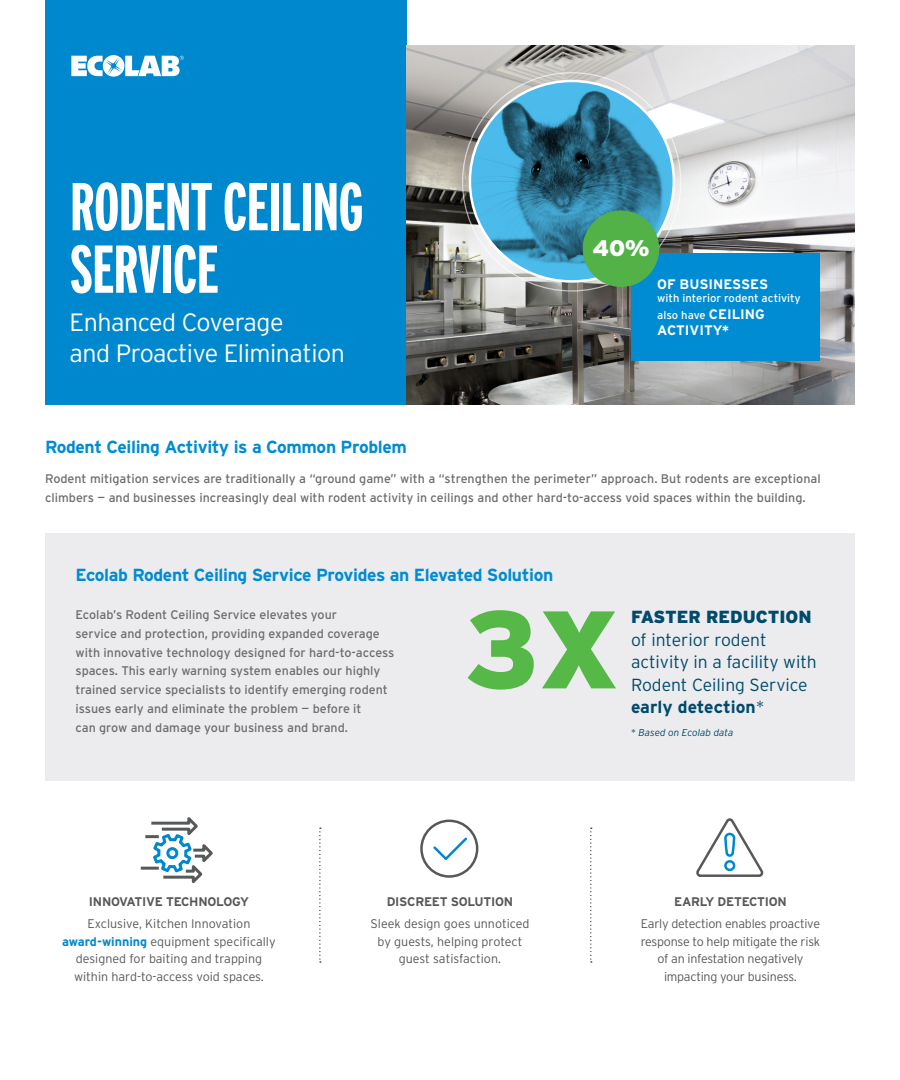
<style>
.page{position:relative;width:900px;height:1080px;background:#fff}
.page>*{position:absolute;margin:0;border:0;box-sizing:border-box;transform-origin:0 0}
.Heading_-_Level_2{font:900 110px "Interstate";color:#56b947}
.Heading_-_Level_2-2{font:700 extra-condensed 67.5px/62.5px "Interstate";letter-spacing:-.02em;color:#fff}
.Heading_-_Level_2-3{font:300 25px/31.2px "Interstate";letter-spacing:-.02em;color:#fff}
.Heading_-_Level_2-4{font:900 22.5px "Interstate";color:#fff}
.Heading_-_Level_2-5{font:700 17.5px "Interstate";letter-spacing:-.02em;color:#008cd2}
.Heading_-_Level_2-6{font:300 17.5px/22.5px "Interstate";color:#004b6c}
.Heading_-_Level_2-7{font:700 13.75px "Interstate";color:#fff}
.Heading_-_Level_2-8{font:12.5px/18.8px "Interstate";color:#6c6d70}
.Heading_-_Level_2-9{font:300 12.5px/17.5px "Interstate";letter-spacing:-.01em;color:#57585a;text-align:center}
.Heading_-_Level_2-10{font:11.25px/16.2px "Interstate";color:#fff}
.Heading_-_Level_2-11{font:italic 300 10px "Interstate";color:#004b6c}
.s1{font-weight:700;font-size:13.75px}
.s2{font-weight:900}
.s3{font-weight:700}
.s4{font-weight:700;color:#0088ce}
</style>
<div class="page">
<div style="left:45px;top:534px;width:810px;height:247px;background:#ececee"></div>
<hr style="left:141px;top:867px;width:18px;height:3px;background:#57585a">
<svg style="left:148px;top:817px;width:65px;height:66px"></svg>
<hr style="left:145px;top:835px;width:14px;height:3px;background:#57585a">
<div style="left:420px;top:820px;width:58px;height:58px;border:2px solid #57585a;border-radius:50%"></div>
<svg style="left:433px;top:837px;width:34px;height:23px"></svg>
<svg style="left:697px;top:818px;width:67px;height:59px"></svg>
<svg style="left:319px;top:828px;width:2px;height:135px"></svg>
<svg style="left:590px;top:828px;width:2px;height:135px"></svg>
<div style="left:45px;top:0;width:362px;height:405px;background:#0088ce"></div>
<img style="left:407px;top:45px;width:448px;height:360px">
<svg style="left:71px;top:55px;width:113px;height:22px"></svg>
<img style="left:470px;top:81px;width:204px;height:200px">
<div style="left:631px;top:253px;width:189px;height:108px;background:#008cd2"></div>
<div style="left:583px;top:210px;width:76px;height:77px;background:#53b247;border-radius:50%"></div>
<p class="Heading_-_Level_2-2" style="left:70px;top:175px;width:296px">RODENT CEILING<br>SERVICE</p>
<p class="Heading_-_Level_2-3" style="left:70px;top:306px;width:277px">Enhanced Coverage<br>and Proactive Elimination</p>
<p class="Heading_-_Level_2-4" style="left:593px;top:235px;width:59px">40%</p>
<p class="Heading_-_Level_2-7" style="left:657px;top:276px;width:112px">OF BUSINESSES</p>
<p class="Heading_-_Level_2-10" style="left:657px;top:290px;width:145px">with interior rodent activity also have <span class="s1">CEILING</span></p>
<p class="Heading_-_Level_2-7" style="left:657px;top:322px;width:73px">ACTIVITY*</p>
<p class="Heading_-_Level_2-5" style="left:45px;top:437px;width:363px">Rodent Ceiling Activity is a Common Problem</p>
<p class="Heading_-_Level_2-8" style="left:45px;top:469px;width:777px">Rodent mitigation services are traditionally a “ground game” with a “strengthen the perimeter” approach. But rodents are exceptional climbers — and businesses increasingly deal with rodent activity in ceilings and other hard-to-access void spaces within the building.</p>
<p class="Heading_-_Level_2-5" style="left:76px;top:565px;width:479px">Ecolab Rodent Ceiling Service Provides an Elevated Solution</p>
<p class="Heading_-_Level_2-8" style="left:76px;top:605px;width:321px">Ecolab’s Rodent Ceiling Service elevates your<br>service and protection, providing expanded coverage with innovative technology designed for hard-to-access spaces. This early warning system enables our highly trained service specialists to identify emerging rodent issues early and eliminate the problem — before it<br>can grow and damage your business and brand.</p>
<p class="Heading_-_Level_2" style="left:463px;top:587px;width:157px">3X</p>
<p class="Heading_-_Level_2-6" style="left:631px;top:606px;width:187px"><span class="s2">FASTER REDUCTION </span>of interior rodent activity in a facility with<br>Rodent Ceiling Service <span class="s3">early detection</span>*</p>
<p class="Heading_-_Level_2-11" style="left:631px;top:727px;width:104px">* Based on Ecolab data</p>
<p class="Heading_-_Level_2-9" style="left:88px;top:890px;width:164px;line-height:22.5px;text-align:left"><span class="s3">INNOVATIVE TECHNOLOGY<br></span>Exclusive, Kitchen Innovation</p>
<p class="Heading_-_Level_2-9" style="left:62px;top:932px;width:215px"><span class="s4">award-winning</span> equipment specifically designed for baiting and trapping within hard-to-access void spaces.</p>
<p class="Heading_-_Level_2-9" style="left:370px;top:890px;width:161px;line-height:22.5px"><span class="s3">DISCREET SOLUTION<br></span>Sleek design goes unnoticed</p>
<p class="Heading_-_Level_2-9" style="left:378px;top:932px;width:146px">by guests, helping protect guest satisfaction.</p>
<p class="Heading_-_Level_2-9" style="left:641px;top:890px;width:181px;line-height:22.5px"><span class="s3">EARLY DETECTION<br></span>Early detection enables proactive</p>
<p class="Heading_-_Level_2-9" style="left:641px;top:932px;width:181px">response to help mitigate the risk of an infestation negatively impacting your business.</p>
</div>
